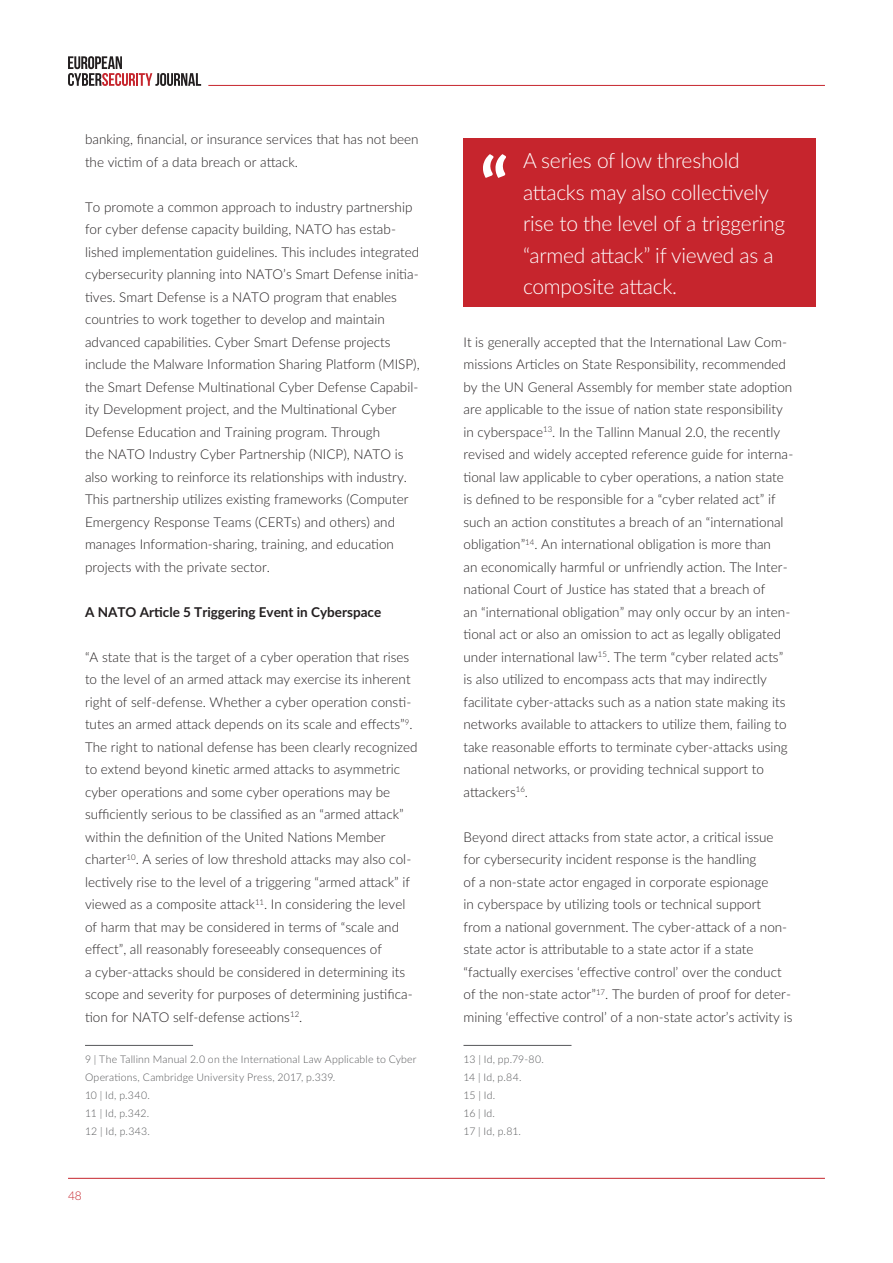
<style>
.page{position:relative;width:893px;height:1263px;background:#fff}
.page>*{position:absolute;margin:0;border:0;box-sizing:border-box;transform-origin:0 0}
.t1{font:300 21px/31.5px "Lato";letter-spacing:-.01em;color:#fff}
.t2{font:300 13.5px/22.5px "Lato";color:#231f20}
.t3{font:700 13.5px "Lato";color:#231f20}
.t4{font:300 12px "Lato";color:#c6252d}
.t5{font:300 10.5px/18px "Lato";letter-spacing:.02em;color:#57585a}
</style>
<div class="page">
<svg style="left:68px;top:56px;width:133px;height:30px"></svg>
<hr style="left:85px;top:1045px;width:108px;height:1px;background:#57585a">
<div style="left:463px;top:139px;width:353px;height:168px;background:#c6252d"></div>
<svg style="left:483px;top:154px;width:23px;height:24px"></svg>
<hr style="left:463px;top:1045px;width:108px;height:1px;background:#57585a">
<hr style="left:68px;top:1178px;width:757px;height:1px;background:#c6252d">
<hr style="left:208px;top:85px;width:617px;height:1px;background:#c6252d">
<p class="t2" style="left:85px;top:127px;width:335px">banking, financial, or insurance services that has not been the victim of a data breach or attack.</p>
<p class="t2" style="left:85px;top:195px;width:336px">To promote a common approach to industry partnership for cyber defense capacity building, NATO has estab&shy;lished implementation guidelines. This includes integrated cybersecurity planning into NATO’s Smart Defense initia&shy;tives. Smart Defense is a NATO program that enables countries to work together to develop and maintain advanced capabilities. Cyber Smart Defense projects include the Malware Information Sharing Platform (MISP), the Smart Defense Multinational Cyber Defense Capabil&shy;ity Development project, and the Multinational Cyber Defense Education and Training program. Through<br>the NATO Industry Cyber Partnership (NICP), NATO is also working to reinforce its relationships with industry.<br>This partnership utilizes existing frameworks (Computer Emergency Response Teams (CERTs) and others) and manages Information-sharing, training, and education projects with the private sector.</p>
<p class="t3" style="left:85px;top:602px;width:298px">A NATO Article 5 Triggering Event in Cyberspace</p>
<p class="t2" style="left:85px;top:645px;width:334px">“A state that is the target of a cyber operation that rises to the level of an armed attack may exercise its inherent right of self-defense. Whether a cyber operation consti&shy;tutes an armed attack depends on its scale and effects”<sup>9</sup>.<br>The right to national defense has been clearly recognized to extend beyond kinetic armed attacks to asymmetric cyber operations and some cyber operations may be sufficiently serious to be classified as an “armed attack” within the definition of the United Nations Member charter<sup>10</sup>. A series of low threshold attacks may also col&shy;lectively rise to the level of a triggering “armed attack” if viewed as a composite attack<sup>11</sup>. In considering the level of harm that may be considered in terms of “scale and effect”, all reasonably foreseeably consequences of<br>a cyber-attacks should be considered in determining its scope and severity for purposes of determining justifica&shy;tion for NATO self-defense actions<sup>12</sup>.</p>
<p class="t5" style="left:85px;top:1050px;width:333px">9 | The Tallinn Manual 2.0 on the International Law Applicable to Cyber Operations, Cambridge University Press, 2017, p.339.<br>10 | Id, p.340.<br>11 | Id, p.342.<br>12 | Id, p.343.</p>
<p class="t4" style="left:68px;top:1188px;width:15px">48</p>
<h1 class="t1" style="left:523px;top:144px;width:264px">A series of low threshold attacks may also collectively rise to the level of a triggering “armed attack” if viewed as a composite attack.</h1>
<p class="t2" style="left:463px;top:330px;width:331px">It is generally accepted that the International Law Com&shy;missions Articles on State Responsibility, recommended by the UN General Assembly for member state adoption are applicable to the issue of nation state responsibility in cyberspace<sup>13</sup>. In the Tallinn Manual 2.0, the recently revised and widely accepted reference guide for interna&shy;tional law applicable to cyber operations, a nation state is defined to be responsible for a “cyber related act” if such an action constitutes a breach of an “international obligation”<sup>14</sup>. An international obligation is more than<br>an economically harmful or unfriendly action. The Inter&shy;national Court of Justice has stated that a breach of<br>an “international obligation” may only occur by an inten&shy;tional act or also an omission to act as legally obligated under international law<sup>15</sup>. The term “cyber related acts” is also utilized to encompass acts that may indirectly facilitate cyber-attacks such as a nation state making its networks available to attackers to utilize them, failing to take reasonable efforts to terminate cyber-attacks using national networks, or providing technical support to attackers<sup>16</sup>.</p>
<p class="t2" style="left:463px;top:825px;width:330px">Beyond direct attacks from state actor, a critical issue for cybersecurity incident response is the handling<br>of a non-state actor engaged in corporate espionage<br>in cyberspace by utilizing tools or technical support<br>from a national government. The cyber-attack of a non&shy;state actor is attributable to a state actor if a state “factually exercises ‘effective control’ over the conduct of the non-state actor”<sup>17</sup>. The burden of proof for deter&shy;mining ‘effective control’ of a non-state actor’s activity is</p>
<p class="t5" style="left:463px;top:1050px;width:82px">13 | Id, pp.79-80.<br>14 | Id, p.84.<br>15 | Id.<br>16 | Id.<br>17 | Id, p.81.</p>
</div>
